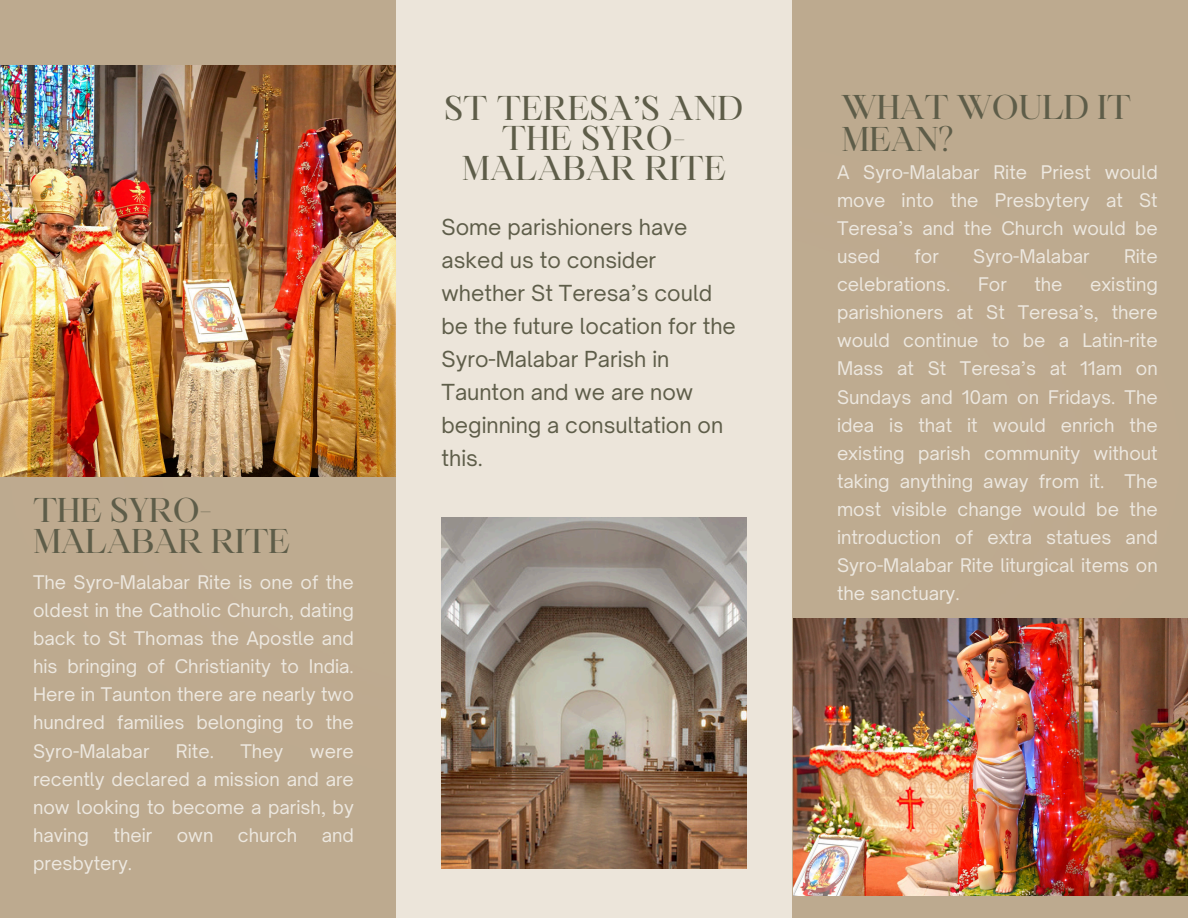
<style>
.page{position:relative;width:1188px;height:918px;background:#beaa8f}
.page>*{position:absolute;margin:0;border:0;box-sizing:border-box;transform-origin:0 0}
.t1{font:33px/31.5px "Maharlika";letter-spacing:-.02em;color:#5e5d49}
.t2{font:33px/30.3px "Maharlika";color:#5e5d49;text-align:center}
.t3{font:21.15px/33px "Open Sauce One";color:#5e5d49}
.t4{font:18px/28.2px "Open Sauce One";color:#ede8e0;text-align:justify}
</style>
<div class="page">
<img style="left:0;top:66px;width:396px;height:411px">
<div style="left:396px;top:0;width:396px;height:918px;background:#ece5da"></div>
<img style="left:442px;top:518px;width:304px;height:351px">
<img style="left:794px;top:619px;width:394px;height:276px">
<h1 class="t1" style="left:33px;top:497px;width:259px">THE SYRO-<br>MALABAR RITE</h1>
<h1 class="t4" style="left:33px;top:568px;width:322px">The Syro-Malabar Rite is one of the oldest in the Catholic Church, dating back to St Thomas the Apostle and his bringing of Christianity to India.<br>Here in Taunton there are nearly two hundred families belonging to the Syro-Malabar</h1>
<h1 class="t4" style="left:176px;top:737px;width:40px">Rite.</h1>
<h1 class="t4" style="left:240px;top:737px;width:45px">They</h1>
<h1 class="t4" style="left:33px;top:737px;width:322px;text-indent:277px">were recently declared a mission and are now looking to become a parish, by having</h1>
<h1 class="t4" style="left:114px;top:821px;width:40px">their</h1>
<h1 class="t4" style="left:177px;top:821px;width:38px">own</h1>
<h1 class="t4" style="left:238px;top:821px;width:61px">church</h1>
<h1 class="t4" style="left:322px;top:821px;width:34px">and</h1>
<h1 class="t4" style="left:33px;top:849px;width:101px">presbytery.</h1>
<h1 class="t2" style="left:445px;top:96px;width:300px">ST TERESA’S AND<br>THE SYRO-<br>MALABAR RITE</h1>
<p class="t3" style="left:442px;top:210px;width:296px">Some parishioners have asked us to consider whether St Teresa’s could be the future location for the<br>Syro-Malabar Parish in<br>Taunton and we are now beginning a consultation on this.</p>
<p class="t1" style="left:842px;top:95px;width:291px">WHAT WOULD IT<br>MEAN?</p>
<h2 class="t4" style="left:837px;top:158px;width:322px">A Syro-Malabar Rite Priest would move into the Presbytery at St Teresa’s and the Church would be used</h2>
<h2 class="t4" style="left:915px;top:242px;width:26px">for</h2>
<h2 class="t4" style="left:973px;top:242px;width:118px">Syro-Malabar</h2>
<h2 class="t4" style="left:1124px;top:242px;width:35px">Rite</h2>
<h2 class="t4" style="left:837px;top:270px;width:115px">celebrations.</h2>
<h2 class="t4" style="left:978px;top:270px;width:30px">For</h2>
<h2 class="t4" style="left:1034px;top:270px;width:30px">the</h2>
<h2 class="t4" style="left:837px;top:270px;width:322px;text-indent:253px">existing parishioners at St Teresa’s, there would continue to be a Latin-rite Mass at St Teresa’s at 11am on Sundays and 10am on Fridays. The idea is that it would enrich the existing parish community without taking anything away from it. The most visible change would be the introduction of extra statues and Syro-Malabar Rite liturgical items on the sanctuary.</h2>
</div>
